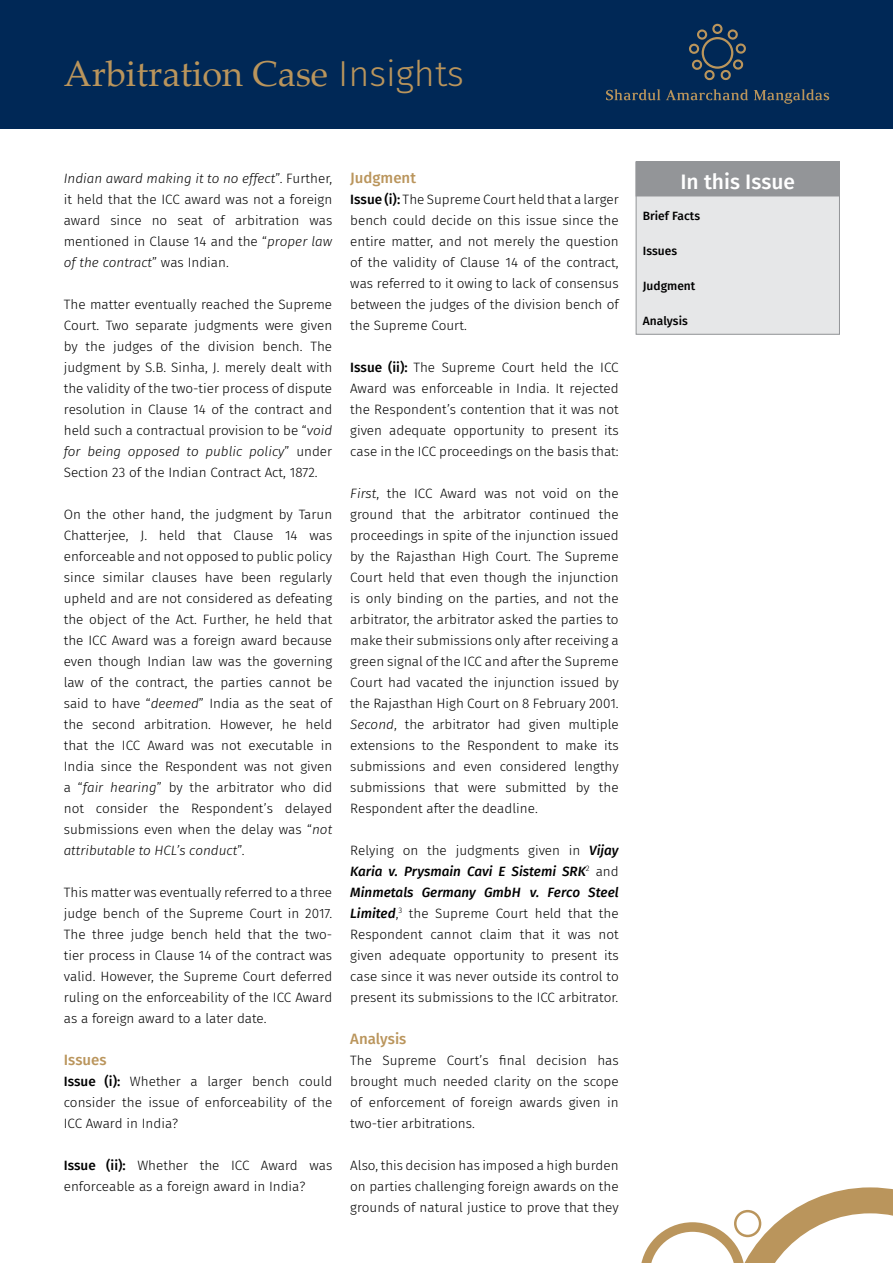
<style>
.page{position:relative;width:893px;height:1263px;background:#fff}
.page>*{position:absolute;margin:0;border:0;box-sizing:border-box;transform-origin:0 0}
.t1{font:36px "Palatino Linotype";color:#ba955c}
.t2{font:500 21px "Fira Sans";color:#fff}
.t3{font:500 15px "Fira Sans";color:#ba955c}
.t4{font:300 13.5px/21px "Fira Sans";color:#000;text-align:justify}
.t5{font:500 12px "Fira Sans";color:#000}
.s1{font-family:"Fira Sans";font-weight:300}
.s2{font-style:italic}
.s3{font-weight:500}
.s4{font-weight:500;font-style:italic}
</style>
<div class="page">
<div style="left:0;top:0;width:893px;height:128px;background:#002856"></div>
<svg style="left:606px;top:89px;width:54px;height:11px"></svg>
<svg style="left:666px;top:89px;width:82px;height:11px"></svg>
<svg style="left:754px;top:89px;width:75px;height:15px"></svg>
<svg style="left:689px;top:24px;width:57px;height:56px"></svg>
<svg style="left:641px;top:1187px;width:252px;height:76px"></svg>
<div style="left:636px;top:162px;width:203px;height:172px;background:#e6e7e8"></div>
<div style="left:636px;top:162px;width:204px;height:173px;border:1px solid #939598"></div>
<div style="left:636px;top:162px;width:203px;height:34px;background:#939598"></div>
<h1 class="t1" style="left:64px;top:48px;width:402px">Arbitration Case <span class="s1">Insights</span></h1>
<p class="t4" style="left:64px;top:167px;width:270px"><span class="s2">Indian award making it to no effect</span>”. Further, it held that the ICC award was not a foreign award since no seat of arbitration was mentioned in Clause 14 and the “<span class="s2">proper law of the contract</span>” was Indian.</p>
<p class="t4" style="left:64px;top:293px;width:270px">The matter eventually reached the Supreme Court. Two separate judgments were given by the judges of the division bench. The judgment by S.B. Sinha, J. merely dealt with the validity of the two-tier process of dispute resolution in Clause 14 of the contract and held such a contractual provision to be “<span class="s2">void for being opposed to public policy</span>” under Section 23 of the Indian Contract Act, 1872.</p>
<p class="t4" style="left:64px;top:503px;width:270px">On the other hand, the judgment by Tarun Chatterjee, J. held that Clause 14 was enforceable and not opposed to public policy since similar clauses have been regularly upheld and are not considered as defeating the object of the Act. Further, he held that the ICC Award was a foreign award because even though Indian law was the governing law of the contract, the parties cannot be said to have “<span class="s2">deemed</span>” India as the seat of the second arbitration. However, he held that the ICC Award was not executable in India since the Respondent was not given a “<span class="s2">fair hearing</span>” by the arbitrator who did not consider the Respondent’s delayed submissions even when the delay was “<span class="s2">not attributable to HCL’s conduct</span>”.</p>
<p class="t4" style="left:64px;top:881px;width:270px">This matter was eventually referred to a three judge bench of the Supreme Court in 2017.<br>The three judge bench held that the two&shy;tier process in Clause 14 of the contract was valid. However, the Supreme Court deferred ruling on the enforceability of the ICC Award as a foreign award to a later date.</p>
<p class="t3" style="left:64px;top:1047px;width:44px">Issues</p>
<p class="t4" style="left:64px;top:1070px;width:270px"><span class="s3">Issue (i):</span> Whether a larger bench could consider the issue of enforceability of the ICC Award in India?</p>
<p class="t4" style="left:64px;top:1154px;width:270px"><span class="s3">Issue (ii):</span> Whether the ICC Award was enforceable as a foreign award in India?</p>
<p class="t3" style="left:350px;top:165px;width:67px">Judgment</p>
<p class="t4" style="left:350px;top:188px;width:270px"><span class="s3">Issue (i):</span> The Supreme Court held that a larger bench could decide on this issue since the entire matter, and not merely the question of the validity of Clause 14 of the contract, was referred to it owing to lack of consensus between the judges of the division bench of the Supreme Court.</p>
<p class="t4" style="left:350px;top:356px;width:270px"><span class="s3">Issue (ii):</span> The Supreme Court held the ICC Award was enforceable in India. It rejected the Respondent’s contention that it was not given adequate opportunity to present its case in the ICC proceedings on the basis that:</p>
<p class="t4" style="left:350px;top:482px;width:270px"><span class="s2">First</span>, the ICC Award was not void on the ground that the arbitrator continued the proceedings in spite of the injunction issued by the Rajasthan High Court. The Supreme Court held that even though the injunction is only binding on the parties, and not the arbitrator, the arbitrator asked the parties to make their submissions only after receiving a green signal of the ICC and after the Supreme Court had vacated the injunction issued by the Rajasthan High Court on 8 February 2001.<br><span class="s2">Second</span>, the arbitrator had given multiple extensions to the Respondent to make its submissions and even considered lengthy submissions that were submitted by the Respondent after the deadline.</p>
<p class="t4" style="left:350px;top:839px;width:270px">Relying on the judgments given in <span class="s4">Vijay Karia v. Prysmain Cavi E Sistemi SRK</span><sup>2</sup> and <span class="s4">Minmetals Germany GmbH v. Ferco Steel Limited</span>,<sup>3</sup> the Supreme Court held that the Respondent cannot claim that it was not given adequate opportunity to present its case since it was never outside its control to present its submissions to the ICC arbitrator.</p>
<p class="t3" style="left:350px;top:1026px;width:58px">Analysis</p>
<p class="t4" style="left:350px;top:1049px;width:270px">The Supreme Court’s final decision has brought much needed clarity on the scope of enforcement of foreign awards given in two-tier arbitrations.</p>
<p class="t4" style="left:350px;top:1154px;width:270px">Also, this decision has imposed a high burden on parties challenging foreign awards on the grounds of natural justice to prove that they</p>
<h2 class="t2" style="left:680px;top:165px;width:116px">In this Issue</h2>
<p class="t5" style="left:643px;top:206px;width:59px">Brief Facts</p>
<p class="t5" style="left:643px;top:241px;width:36px">Issues</p>
<p class="t5" style="left:643px;top:277px;width:54px">Judgment</p>
<p class="t5" style="left:643px;top:312px;width:46px">Analysis</p>
</div>
